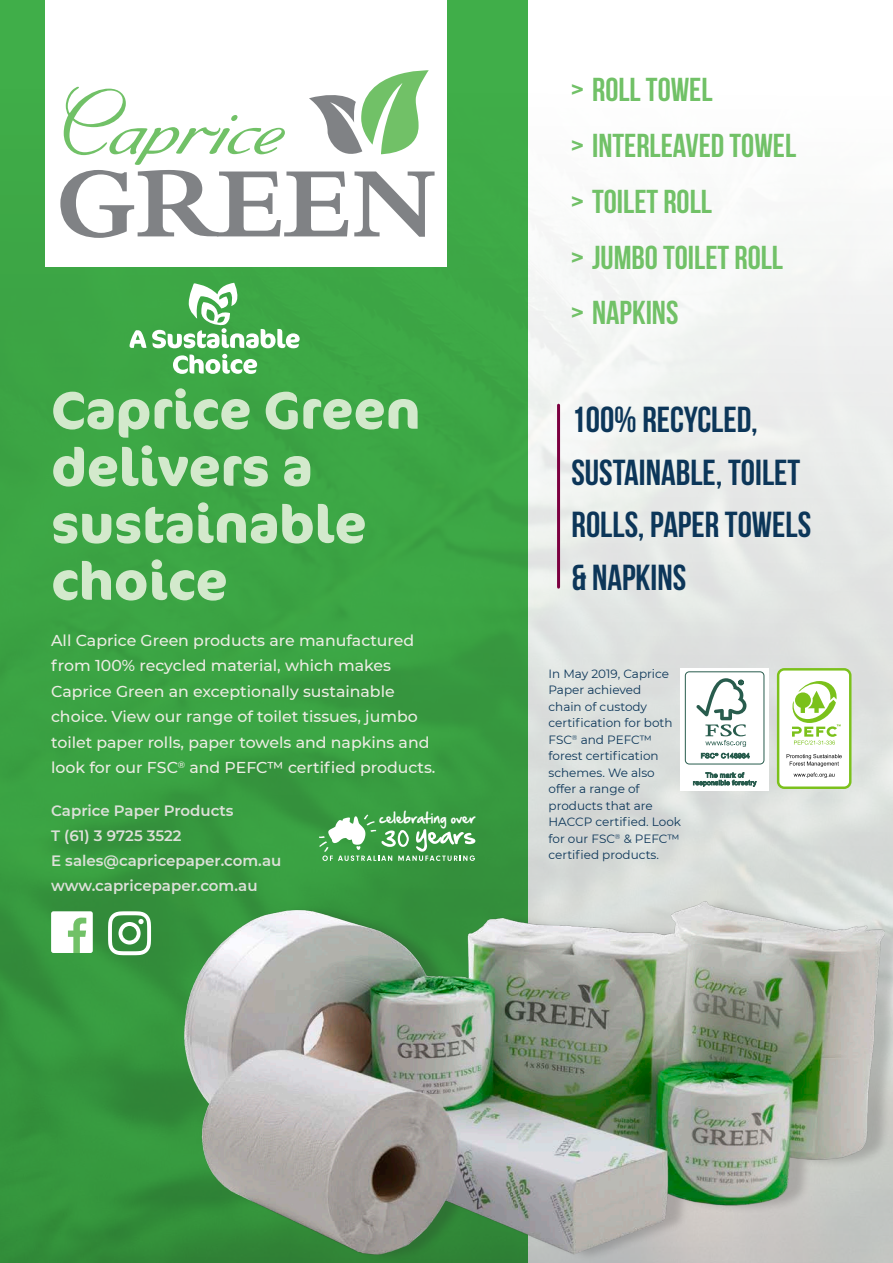
<style>
.page{position:relative;width:893px;height:1263px;background:#fff}
.page>*{position:absolute;margin:0;border:0;box-sizing:border-box;transform-origin:0 0}
.t1{font:700 52.5px/57px "Cocon";color:#d3e9cc}
.index_list_-_product{font:700 36px/52.5px "Bebas Neue";color:#0c3659}
.t2{font:700 33px "Bebas Neue";color:#71c167}
.t3{font:500 15.75px/25.5px "Montserrat";color:#ecece3}
.Index_Heading_-_prod{font:600 15px "Montserrat";color:#dce0d8}
.t4{font:12.75px "Hand Of Sean";color:#fff}
.t5{font:12px/16.5px "Montserrat";color:#0c3659}
</style>
<div class="page">
<img style="left:527px;top:0;width:366px;height:842px">
<img style="left:0;top:0;width:527px;height:1263px">
<div style="left:45px;top:0;width:401px;height:267px;background:#fff"></div>
<svg style="left:60px;top:70px;width:375px;height:168px"></svg>
<svg style="left:130px;top:330px;width:16px;height:18px"></svg>
<svg style="left:173px;top:354px;width:84px;height:20px"></svg>
<svg style="left:152px;top:283px;width:148px;height:65px"></svg>
<div style="left:51px;top:911px;width:42px;height:42px;background:#fff;border-radius:2px"></div>
<svg style="left:68px;top:917px;width:18px;height:36px"></svg>
<svg style="left:108px;top:911px;width:43px;height:44px"></svg>
<div style="left:680px;top:668px;width:88px;height:122px;background:#fff"></div>
<div style="left:685px;top:671px;width:79px;height:93px;border:1px solid #285c4d;border-radius:4px"></div>
<svg style="left:696px;top:678px;width:50px;height:69px"></svg>
<svg style="left:701px;top:753px;width:49px;height:5px"></svg>
<svg style="left:693px;top:772px;width:64px;height:15px"></svg>
<div style="left:778px;top:669px;width:72px;height:119px;background:#fff;border-radius:6px"></div>
<div style="left:777px;top:668px;width:74px;height:121px;border:2px solid #7bc11b;border-radius:6px"></div>
<svg style="left:787px;top:754px;width:55px;height:13px"></svg>
<svg style="left:794px;top:773px;width:40px;height:5px"></svg>
<svg style="left:792px;top:681px;width:49px;height:64px"></svg>
<svg style="left:319px;top:814px;width:156px;height:28px"></svg>
<img style="left:151px;top:842px;width:742px;height:421px">
<hr style="left:557px;top:405px;width:3px;height:182px;background:#7c0040">
<p class="t1" style="left:51px;top:383px;width:371px">Caprice Green delivers a sustainable choice</p>
<p class="t3" style="left:51px;top:627px;width:386px">All Caprice Green products are manufactured from 100% recycled material, which makes Caprice Green an exceptionally sustainable choice. View our range of toilet tissues, jumbo toilet paper rolls, paper towels and napkins and look for our FSC<sup>®</sup> and PEFC™ certified products.</p>
<p class="Index_Heading_-_prod" style="left:51px;top:800px;width:184px">Caprice Paper Products</p>
<p class="Index_Heading_-_prod" style="left:51px;top:825px;width:132px">T (61) 3 9725 3522</p>
<p class="Index_Heading_-_prod" style="left:51px;top:850px;width:232px">E sales@capricepaper.com.au</p>
<p class="Index_Heading_-_prod" style="left:51px;top:875px;width:208px">www.capricepaper.com.au</p>
<p class="t4" style="left:379px;top:806px;width:98px">celebrating over</p>
<p class="t2" style="left:571px;top:72px;width:143px">&gt; ROLL TOWEL</p>
<p class="t2" style="left:571px;top:128px;width:227px">&gt; INTERLEAVED TOWEL</p>
<p class="t2" style="left:571px;top:183px;width:143px">&gt; TOILET ROLL</p>
<p class="t2" style="left:571px;top:239px;width:214px">&gt; JUMBO TOILET ROLL</p>
<p class="t2" style="left:571px;top:295px;width:109px">&gt; NAPKINS</p>
<p class="index_list_-_product" style="left:571px;top:393px;width:241px">100% RECYCLED,<br>SUSTAINABLE, TOILET<br>ROLLS, PAPER TOWELS &amp; NAPKINS</p>
<p class="t5" style="left:548px;top:665px;width:134px">In May 2019, Caprice<br>Paper achieved<br>chain of custody certification for both<br>FSC<sup>®</sup> and PEFC™ forest certification schemes. We also offer a range of products that are<br>HACCP certified. Look for our FSC<sup>®</sup> &amp; PEFC™ certified products.</p>
</div>
